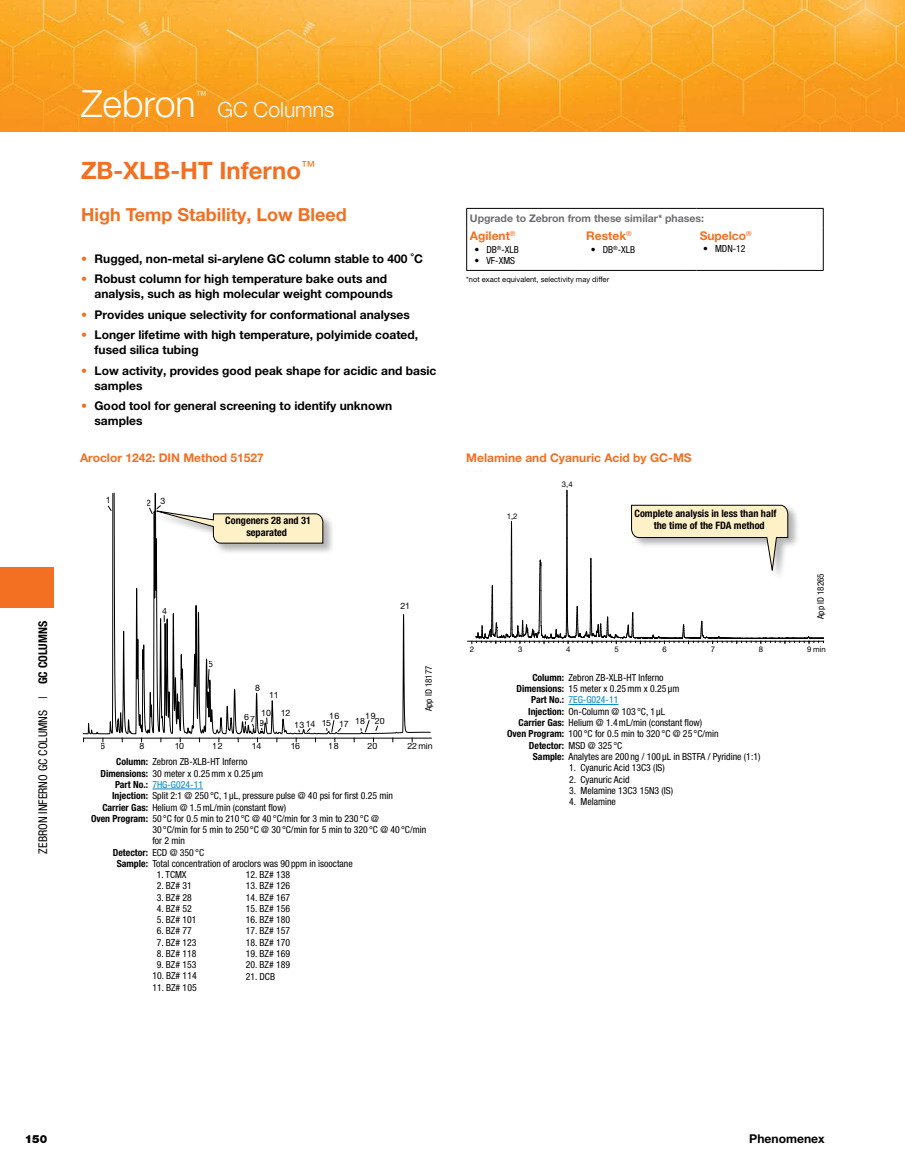
<style>
.page{position:relative;width:905px;height:1175px;background:#fff}
.page>*{position:absolute;margin:0;border:0;box-sizing:border-box;transform-origin:0 0}
.t1{font:300 37.5px "Helvetica Neue LT Pro";color:#fff}
.t2{font:700 24px "Helvetica Neue LT Pro";color:#f36f21}
.t3{font:300 21px "Helvetica Neue LT Pro";color:#fff}
.t4{font:700 18px "Helvetica Neue LT Pro";color:#f36f21}
.t5{font:700 12.15px "Helvetica Neue LT Pro";color:#000}
.t6{font:700 12px/15px "Helvetica Neue LT Pro";color:#000}
.t7{font:700 12px "Helvetica Neue LT Pro";color:#f36f21}
.t8{font:condensed 12px "Helvetica Neue LT Pro";color:#000}
.t9{font:300 11.4px "Helvetica Neue LT Pro";color:#fff}
.t10{font:900 11.25px "Helvetica Neue LT Pro";color:#000}
.t11{font:700 10.5px "Helvetica Neue LT Pro";color:#6d6e71}
.t12{font:700 condensed 10.2px/12.1px "Helvetica Neue LT Pro";color:#000}
.t13{font:condensed 9.75px "Helvetica Neue LT Pro";color:#000}
.t14{font:condensed 9.75px "Helvetica Neue LT Pro";color:#08c}
.t15{font:700 condensed 9.75px "Helvetica Neue LT Pro";color:#000}
.t16{font:condensed 9px "Helvetica Neue LT Pro";color:#000}
.t17{font:8.85px/10.2px "Helvetica Neue LT Pro";color:#000}
.t18{font:7.8px "Helvetica Neue LT Std";color:#000}
.t19{font:7.5px "Helvetica Neue LT Pro";color:#000}
.s1{font-weight:700}
.s2{color:#f36f21}
.s3{font-weight:700;color:#000}
.s4{font-weight:400}
</style>
<div class="page">
<img style="left:0;top:0;width:905px;height:132px">
<div style="left:0;top:567px;width:54px;height:41px;background:#f36f21"></div>
<hr style="left:467px;top:641px;width:356px;height:1px;background:#000">
<hr style="left:568px;top:704px;width:50px;height:1px;background:#08c">
<hr style="left:466px;top:208px;width:117px;height:1px;background:#000">
<hr style="left:583px;top:208px;width:102px;height:1px;background:#000">
<hr style="left:696px;top:208px;width:88px;height:1px;background:#000">
<hr style="left:784px;top:208px;width:39px;height:1px;background:#000">
<svg style="left:466px;top:209px;width:1px;height:61px"></svg>
<hr style="left:466px;top:270px;width:117px;height:1px;background:#000">
<hr style="left:583px;top:270px;width:102px;height:1px;background:#000">
<svg style="left:822px;top:209px;width:1px;height:61px"></svg>
<hr style="left:784px;top:270px;width:39px;height:1px;background:#000">
<hr style="left:696px;top:270px;width:88px;height:1px;background:#000">
<svg style="left:471px;top:490px;width:353px;height:153px"></svg>
<hr style="left:84px;top:738px;width:347px;height:1px;background:#000">
<svg style="left:360px;top:720px;width:18px;height:12px"></svg>
<svg style="left:83px;top:117px;width:258px;height:673px"></svg>
<h1 class="t1" style="left:81px;top:81px;width:116px">Zebron</h1>
<p class="t9" style="left:196px;top:87px;width:13px">™</p>
<h3 class="t3" style="left:217px;top:97px;width:118px">GC Columns</h3>
<p class="t8" style="left:36px;top:853px;width:234px;rotate:-90deg">ZEBRON INFERNO GC COLUMNS | <span class="s1">GC COLUMNS</span></p>
<h2 class="t2" style="left:81px;top:155px;width:235px">ZB-XLB-HT Inferno<sup>™</sup></h2>
<h3 class="t4" style="left:81px;top:203px;width:267px">High Temp Stability, Low Bleed</h3>
<p class="t6" style="left:81px;top:251px;width:343px"><span class="s2">•</span> Rugged, non-metal si-arylene GC column stable to 400 ˚C</p>
<p class="t6" style="left:94px;top:271px;width:300px;text-indent:-14px"><span class="s2">•</span> Robust column for high temperature bake outs and analysis, such as high molecular weight compounds</p>
<p class="t6" style="left:81px;top:306px;width:330px"><span class="s2">•</span> Provides unique selectivity for conformational analyses</p>
<p class="t6" style="left:94px;top:327px;width:325px;text-indent:-14px"><span class="s2">•</span> Longer lifetime with high temperature, polyimide coated, fused silica tubing</p>
<p class="t6" style="left:94px;top:362px;width:343px;text-indent:-14px"><span class="s2">•</span> Low activity, provides good peak shape for acidic and basic samples</p>
<p class="t6" style="left:94px;top:398px;width:299px;text-indent:-14px"><span class="s2">•</span> Good tool for general screening to identify unknown samples</p>
<p class="t7" style="left:80px;top:450px;width:185px">Aroclor 1242: DIN Method 51527</p>
<p class="t17" style="left:105px;top:495px;width:6px">1</p>
<p class="t17" style="left:147px;top:496px;width:20px">2 3</p>
<p class="t17" style="left:162px;top:606px;width:6px">4</p>
<p class="t12" style="left:225px;top:514px;width:87px;text-align:center">Congeners 28 and 31 separated</p>
<p class="t17" style="left:209px;top:659px;width:6px">5</p>
<p class="t17" style="left:400px;top:600px;width:11px">21</p>
<p class="t17" style="left:255px;top:682px;width:6px">8</p>
<p class="t17" style="left:269px;top:690px;width:11px">11</p>
<p class="t17" style="left:260px;top:707px;width:13px">10<br>9</p>
<p class="t17" style="left:244px;top:713px;width:12px">67</p>
<p class="t17" style="left:280px;top:707px;width:11px">12</p>
<p class="t17" style="left:295px;top:718px;width:38px">1314 15</p>
<p class="t17" style="left:339px;top:712px;width:27px;line-height:6.8px;text-indent:-9px">16<br>17 18</p>
<p class="t17" style="left:366px;top:710px;width:11px">19</p>
<p class="t17" style="left:375px;top:716px;width:11px">20</p>
<p class="t16" style="left:423px;top:711px;width:47px;rotate:-90deg">App ID 18177</p>
<p class="t17" style="left:101px;top:741px;width:6px">6</p>
<p class="t17" style="left:139px;top:741px;width:6px">8</p>
<p class="t17" style="left:174px;top:741px;width:11px">10</p>
<p class="t17" style="left:213px;top:741px;width:11px">12</p>
<p class="t17" style="left:251px;top:741px;width:11px">14</p>
<p class="t17" style="left:290px;top:741px;width:11px">16</p>
<p class="t17" style="left:329px;top:741px;width:11px">18</p>
<p class="t17" style="left:367px;top:741px;width:11px">20</p>
<p class="t17" style="left:407px;top:741px;width:27px">22min</p>
<p class="t13" style="left:116px;top:756px;width:133px"><span class="s1">Column:</span> Zebron ZB-XLB-HT Inferno</p>
<p class="t13" style="left:100px;top:767px;width:164px"><span class="s1">Dimensions:</span> 30 meter x 0.25mm x 0.25 µm</p>
<p class="t14" style="left:115px;top:778px;width:89px"><span class="s3">Part No.:</span> 7HG-G024-11</p>
<p class="t13" style="left:112px;top:790px;width:282px"><span class="s1">Injection:</span> Split 2:1 @ 250 °C, 1 µL, pressure pulse @ 40 psi for first 0.25 min</p>
<p class="t13" style="left:102px;top:801px;width:185px"><span class="s1">Carrier Gas:</span> Helium @ 1.5mL/min (constant flow)</p>
<p class="t13" style="left:91px;top:812px;width:289px"><span class="s1">Oven Program:</span> 50 °C for 0.5 min to 210 °C @ 40 °C/min for 3 min to 230 °C @</p>
<p class="t13" style="left:152px;top:824px;width:275px">30 °C/min for 5 min to 250 °C @ 30 °C/min for 5 min to 320 °C @ 40 °C/min</p>
<p class="t13" style="left:152px;top:835px;width:34px">for 2 min</p>
<p class="t15" style="left:113px;top:846px;width:93px">Detector: <span class="s4">ECD @ 350 °C</span></p>
<p class="t13" style="left:117px;top:857px;width:237px"><span class="s1">Sample:</span> Total concentration of aroclors was 90 ppm in isooctane</p>
<p class="t13" style="left:157px;top:869px;width:31px">1. TCMX</p>
<p class="t13" style="left:157px;top:880px;width:36px">2. BZ# 31</p>
<p class="t13" style="left:157px;top:891px;width:36px">3. BZ# 28</p>
<p class="t13" style="left:157px;top:902px;width:36px">4. BZ# 52</p>
<p class="t13" style="left:157px;top:914px;width:41px">5. BZ# 101</p>
<p class="t13" style="left:157px;top:925px;width:36px">6. BZ# 77</p>
<p class="t13" style="left:157px;top:936px;width:41px">7. BZ# 123</p>
<p class="t13" style="left:157px;top:947px;width:41px">8. BZ# 118</p>
<p class="t13" style="left:157px;top:959px;width:41px">9. BZ# 153</p>
<p class="t13" style="left:152px;top:970px;width:46px">10. BZ# 114</p>
<p class="t13" style="left:152px;top:981px;width:46px">11. BZ# 105</p>
<p class="t13" style="left:246px;top:869px;width:46px">12. BZ# 138</p>
<p class="t13" style="left:246px;top:880px;width:46px">13. BZ# 126</p>
<p class="t13" style="left:246px;top:891px;width:46px">14. BZ# 167</p>
<p class="t13" style="left:246px;top:902px;width:46px">15. BZ# 156</p>
<p class="t13" style="left:246px;top:914px;width:46px">16. BZ# 180</p>
<p class="t13" style="left:246px;top:925px;width:46px">17. BZ# 157</p>
<p class="t13" style="left:246px;top:936px;width:46px">18. BZ# 170</p>
<p class="t13" style="left:246px;top:947px;width:46px">19. BZ# 169</p>
<p class="t13" style="left:246px;top:959px;width:46px">20. BZ# 189</p>
<p class="t13" style="left:246px;top:970px;width:31px">21. DCB</p>
<p class="t11" style="left:470px;top:211px;width:236px">Upgrade to Zebron from these similar* phases:</p>
<p class="t7" style="left:470px;top:228px;width:47px">Agilent<sup>®</sup></p>
<p class="t7" style="left:586px;top:228px;width:47px">Restek<sup>®</sup></p>
<p class="t7" style="left:699px;top:228px;width:54px">Supelco<sup>®</sup></p>
<p class="t13" style="left:474px;top:244px;width:46px">• DB<sup>®</sup>-XLB</p>
<p class="t13" style="left:474px;top:255px;width:42px">• VF-XMS</p>
<p class="t13" style="left:590px;top:244px;width:46px">• DB<sup>®</sup>-XLB</p>
<p class="t13" style="left:703px;top:243px;width:44px">• MDN-12</p>
<p class="t19" style="left:466px;top:275px;width:144px">*not exact equivalent, selectivity may differ</p>
<p class="t7" style="left:466px;top:450px;width:227px">Melamine and Cyanuric Acid by GC-MS</p>
<p class="t18" style="left:506px;top:511px;width:12px">1,2</p>
<p class="t18" style="left:562px;top:480px;width:12px">3,4</p>
<p class="t18" style="left:470px;top:644px;width:6px">2</p>
<p class="t18" style="left:518px;top:644px;width:6px">3</p>
<p class="t18" style="left:566px;top:644px;width:6px">4</p>
<p class="t12" style="left:653px;top:507px;width:124px;text-indent:-19px">Complete analysis in less than half the time of the FDA method</p>
<p class="t16" style="left:815px;top:619px;width:47px;rotate:-90deg">App ID 18265</p>
<p class="t18" style="left:614px;top:644px;width:6px">5</p>
<p class="t18" style="left:662px;top:644px;width:6px">6</p>
<p class="t18" style="left:710px;top:644px;width:6px">7</p>
<p class="t18" style="left:759px;top:644px;width:6px">8</p>
<p class="t18" style="left:807px;top:644px;width:20px">9 min</p>
<p class="t13" style="left:532px;top:671px;width:133px"><span class="s1">Column:</span> Zebron ZB-XLB-HT Inferno</p>
<p class="t13" style="left:516px;top:683px;width:164px"><span class="s1">Dimensions:</span> 15 meter x 0.25mm x 0.25 µm</p>
<p class="t14" style="left:531px;top:694px;width:89px"><span class="s3">Part No.:</span> 7EG-G024-11</p>
<p class="t13" style="left:528px;top:705px;width:138px"><span class="s1">Injection:</span> On-Column @ 103 °C, 1 µL</p>
<p class="t13" style="left:518px;top:717px;width:185px"><span class="s1">Carrier Gas:</span> Helium @ 1.4mL/min (constant flow)</p>
<p class="t13" style="left:507px;top:728px;width:213px"><span class="s1">Oven Program:</span> 100 °C for 0.5 min to 320 °C @ 25 °C/min</p>
<p class="t15" style="left:529px;top:739px;width:95px">Detector: <span class="s4">MSD @ 325 °C</span></p>
<p class="t13" style="left:533px;top:750px;width:229px"><span class="s1">Sample:</span> Analytes are 200 ng / 100 µL in BSTFA / Pyridine (1:1)</p>
<p class="t13" style="left:569px;top:762px;width:97px">1. Cyanuric Acid 13C3 (IS)</p>
<p class="t13" style="left:569px;top:773px;width:62px">2. Cyanuric Acid</p>
<p class="t13" style="left:569px;top:784px;width:105px">3. Melamine 13C3 15N3 (IS)</p>
<p class="t13" style="left:569px;top:796px;width:48px">4. Melamine</p>
<p class="t10" style="left:25px;top:1131px;width:24px">150</p>
<p class="t5" style="left:749px;top:1131px;width:77px">Phenomenex</p>
</div>
